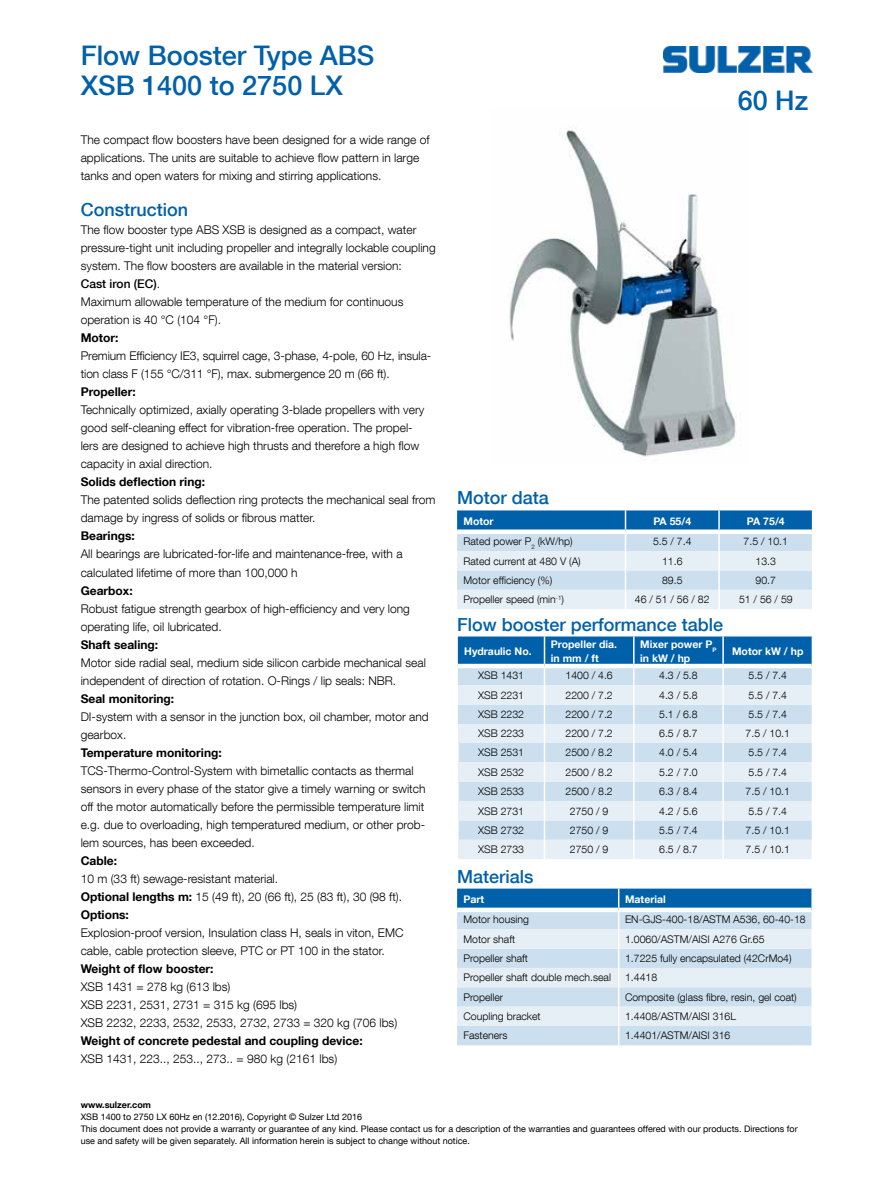
<style>
.page{position:relative;width:893px;height:1191px;background:#fff}
.page>*{position:absolute;margin:0;border:0;box-sizing:border-box;transform-origin:0 0}
.t1{font:500 27px/30px "Helvetica Neue LT Com";color:#0060a9}
.t2{font:500 18px "Helvetica Neue LT Com";color:#0060a9}
.t3{font:300 12px/18px "Helvetica Neue LT Com";color:#000}
.t4{font:700 12px "Helvetica Neue LT Com";color:#000}
.t5{font:300 10.5px "Helvetica Neue LT Com";color:#000}
.t6{font:700 10.5px/13.5px "Helvetica Neue LT Com";color:#fff}
.t7{font:9px/12px "Helvetica Neue LT Com";color:#000}
.t8{font:700 9px "Helvetica Neue LT Com";color:#000}
.s1{font-weight:500}
.s2{font-weight:700}
</style>
<div class="page">
<img style="left:663px;top:46px;width:149px;height:26px">
<img style="left:509px;top:127px;width:227px;height:330px">
<svg style="left:457px;top:510px;width:356px;height:99px;background:#b2cfe5"></svg>
<svg style="left:457px;top:636px;width:356px;height:223px;background:#c0d8e9"></svg>
<svg style="left:457px;top:888px;width:356px;height:157px;background:#bfd7e9"></svg>
<h1 class="t1" style="left:81px;top:40px;width:295px">Flow Booster Type ABS<br>XSB 1400 to 2750 LX</h1>
<p class="t3" style="left:81px;top:131px;width:350px">The compact flow boosters have been designed for a wide range of applications. The units are suitable to achieve flow pattern in large tanks and open waters for mixing and stirring applications.</p>
<h2 class="t2" style="left:81px;top:199px;width:109px">Construction</h2>
<p class="t3" style="left:81px;top:221px;width:356px">The flow booster type ABS XSB is designed as a compact, water pressure-tight unit including propeller and integrally lockable coupling system. The flow boosters are available in the material version:<br><span class="s1">Cast iron (EC)</span>.<br>Maximum allowable temperature of the medium for continuous operation is 40 °C (104 °F).</p>
<p class="t4" style="left:81px;top:330px;width:39px">Motor:</p>
<p class="t3" style="left:81px;top:347px;width:352px">Premium Efficiency IE3, squirrel cage, 3-phase, 4-pole, 60 Hz, insula&shy;tion class F (155 °C/311 °F), max. submergence 20 m (66 ft).</p>
<p class="t4" style="left:81px;top:384px;width:57px">Propeller:</p>
<p class="t3" style="left:81px;top:401px;width:345px">Technically optimized, axially operating 3-blade propellers with very good self-cleaning effect for vibration-free operation. The propel&shy;lers are designed to achieve high thrusts and therefore a high flow capacity in axial direction.</p>
<p class="t4" style="left:81px;top:474px;width:126px">Solids deflection ring:</p>
<p class="t3" style="left:81px;top:491px;width:356px">The patented solids deflection ring protects the mechanical seal from damage by ingress of solids or fibrous matter.</p>
<p class="t4" style="left:81px;top:528px;width:56px">Bearings:</p>
<p class="t3" style="left:81px;top:545px;width:323px">All bearings are lubricated-for-life and maintenance-free, with a calculated lifetime of more than 100,000 h</p>
<p class="t4" style="left:81px;top:582px;width:53px">Gearbox:</p>
<p class="t3" style="left:81px;top:599px;width:331px">Robust fatigue strength gearbox of high-efficiency and very long operating life, oil lubricated.</p>
<p class="t4" style="left:81px;top:636px;width:79px">Shaft sealing:</p>
<p class="t3" style="left:81px;top:653px;width:347px">Motor side radial seal, medium side silicon carbide mechanical seal independent of direction of rotation. O-Rings / lip seals: NBR.</p>
<p class="t4" style="left:81px;top:690px;width:95px">Seal monitoring:</p>
<p class="t3" style="left:81px;top:707px;width:350px">DI-system with a sensor in the junction box, oil chamber, motor and gearbox.</p>
<p class="t4" style="left:81px;top:744px;width:143px">Temperature monitoring:</p>
<p class="t3" style="left:81px;top:761px;width:346px">TCS-Thermo-Control-System with bimetallic contacts as thermal sensors in every phase of the stator give a timely warning or switch off the motor automatically before the permissible temperature limit e.g. due to overloading, high temperatured medium, or other prob&shy;lem sources, has been exceeded.</p>
<p class="t4" style="left:81px;top:852px;width:38px">Cable:</p>
<p class="t3" style="left:81px;top:869px;width:323px">10 m (33 ft) sewage-resistant material.<br><span class="s2">Optional lengths m:</span> 15 (49 ft), 20 (66 ft), 25 (83 ft), 30 (98 ft).<br><span class="s2">Options:</span></p>
<p class="t3" style="left:81px;top:923px;width:324px">Explosion-proof version, Insulation class H, seals in viton, EMC cable, cable protection sleeve, PTC or PT 100 in the stator.</p>
<p class="t4" style="left:81px;top:960px;width:134px">Weight of flow booster:</p>
<p class="t3" style="left:81px;top:977px;width:318px">XSB 1431 = 278 kg (613 lbs)<br>XSB 2231, 2531, 2731 = 315 kg (695 lbs)<br>XSB 2232, 2233, 2532, 2533, 2732, 2733 = 320 kg (706 lbs)</p>
<p class="t4" style="left:81px;top:1032px;width:283px">Weight of concrete pedestal and coupling device:</p>
<p class="t3" style="left:81px;top:1049px;width:258px">XSB 1431, 223.., 253.., 273.. = 980 kg (2161 lbs)</p>
<p class="t8" style="left:81px;top:1099px;width:72px">www.sulzer.com</p>
<p class="t7" style="left:81px;top:1110px;width:718px">XSB 1400 to 2750 LX 60Hz en (12.2016), Copyright © Sulzer Ltd 2016<br>This document does not provide a warranty or guarantee of any kind. Please contact us for a description of the warranties and guarantees offered with our products. Directions for use and safety will be given separately. All information herein is subject to change without notice.</p>
<h1 class="t1" style="left:738px;top:85px;width:72px">60 Hz</h1>
<h2 class="t2" style="left:457px;top:487px;width:93px">Motor data</h2>
<p class="t6" style="left:463px;top:514px;width:32px">Motor</p>
<p class="t6" style="left:653px;top:514px;width:39px">PA 55/4</p>
<p class="t6" style="left:747px;top:514px;width:39px">PA 75/4</p>
<p class="t5" style="left:463px;top:535px;width:111px">Rated power P<sub>2</sub> (kW/hp)</p>
<p class="t5" style="left:653px;top:535px;width:40px">5.5 / 7.4</p>
<p class="t5" style="left:744px;top:535px;width:46px">7.5 / 10.1</p>
<p class="t5" style="left:463px;top:554px;width:119px">Rated current at 480 V (A)</p>
<p class="t5" style="left:662px;top:554px;width:22px">11.6</p>
<p class="t5" style="left:756px;top:554px;width:22px">13.3</p>
<p class="t5" style="left:463px;top:574px;width:90px">Motor efficiency (%)</p>
<p class="t5" style="left:662px;top:574px;width:22px">89.5</p>
<p class="t5" style="left:756px;top:574px;width:22px">90.7</p>
<p class="t5" style="left:463px;top:593px;width:102px">Propeller speed (min<sup>-1</sup>)</p>
<p class="t5" style="left:635px;top:593px;width:76px">46 / 51 / 56 / 82</p>
<p class="t5" style="left:739px;top:593px;width:55px">51 / 56 / 59</p>
<h2 class="t2" style="left:457px;top:613px;width:268px">Flow booster performance table</h2>
<p class="t6" style="left:464px;top:644px;width:69px">Hydraulic No.</p>
<p class="t6" style="left:551px;top:637px;width:68px">Propeller dia. in mm / ft</p>
<p class="t6" style="left:640px;top:637px;width:78px">Mixer power P<sub>P </sub>in kW / hp</p>
<p class="t6" style="left:732px;top:644px;width:73px">Motor kW / hp</p>
<p class="t5" style="left:478px;top:669px;width:47px">XSB 1431</p>
<p class="t5" style="left:565px;top:669px;width:49px">1400 / 4.6</p>
<p class="t5" style="left:659px;top:669px;width:40px">4.3 / 5.8</p>
<p class="t5" style="left:748px;top:669px;width:40px">5.5 / 7.4</p>
<p class="t5" style="left:478px;top:688px;width:47px">XSB 2231</p>
<p class="t5" style="left:565px;top:688px;width:49px">2200 / 7.2</p>
<p class="t5" style="left:659px;top:688px;width:40px">4.3 / 5.8</p>
<p class="t5" style="left:748px;top:688px;width:40px">5.5 / 7.4</p>
<p class="t5" style="left:478px;top:708px;width:47px">XSB 2232</p>
<p class="t5" style="left:565px;top:708px;width:49px">2200 / 7.2</p>
<p class="t5" style="left:659px;top:708px;width:40px">5.1 / 6.8</p>
<p class="t5" style="left:748px;top:708px;width:40px">5.5 / 7.4</p>
<p class="t5" style="left:478px;top:727px;width:47px">XSB 2233</p>
<p class="t5" style="left:565px;top:727px;width:49px">2200 / 7.2</p>
<p class="t5" style="left:659px;top:727px;width:40px">6.5 / 8.7</p>
<p class="t5" style="left:746px;top:727px;width:46px">7.5 / 10.1</p>
<p class="t5" style="left:478px;top:746px;width:47px">XSB 2531</p>
<p class="t5" style="left:565px;top:746px;width:49px">2500 / 8.2</p>
<p class="t5" style="left:659px;top:746px;width:40px">4.0 / 5.4</p>
<p class="t5" style="left:748px;top:746px;width:40px">5.5 / 7.4</p>
<p class="t5" style="left:478px;top:765px;width:47px">XSB 2532</p>
<p class="t5" style="left:565px;top:765px;width:49px">2500 / 8.2</p>
<p class="t5" style="left:659px;top:765px;width:40px">5.2 / 7.0</p>
<p class="t5" style="left:748px;top:765px;width:40px">5.5 / 7.4</p>
<p class="t5" style="left:478px;top:785px;width:47px">XSB 2533</p>
<p class="t5" style="left:565px;top:785px;width:49px">2500 / 8.2</p>
<p class="t5" style="left:659px;top:785px;width:40px">6.3 / 8.4</p>
<p class="t5" style="left:746px;top:785px;width:46px">7.5 / 10.1</p>
<p class="t5" style="left:478px;top:804px;width:47px">XSB 2731</p>
<p class="t5" style="left:570px;top:804px;width:40px">2750 / 9</p>
<p class="t5" style="left:659px;top:804px;width:40px">4.2 / 5.6</p>
<p class="t5" style="left:748px;top:804px;width:40px">5.5 / 7.4</p>
<p class="t5" style="left:478px;top:823px;width:47px">XSB 2732</p>
<p class="t5" style="left:570px;top:823px;width:40px">2750 / 9</p>
<p class="t5" style="left:659px;top:823px;width:40px">5.5 / 7.4</p>
<p class="t5" style="left:746px;top:823px;width:46px">7.5 / 10.1</p>
<p class="t5" style="left:478px;top:843px;width:47px">XSB 2733</p>
<p class="t5" style="left:570px;top:843px;width:40px">2750 / 9</p>
<p class="t5" style="left:659px;top:843px;width:40px">6.5 / 8.7</p>
<p class="t5" style="left:746px;top:843px;width:46px">7.5 / 10.1</p>
<h2 class="t2" style="left:457px;top:865px;width:78px">Materials</h2>
<p class="t6" style="left:463px;top:892px;width:22px">Part</p>
<p class="t6" style="left:625px;top:892px;width:42px">Material</p>
<p class="t5" style="left:463px;top:913px;width:67px">Motor housing</p>
<p class="t5" style="left:625px;top:913px;width:182px">EN-GJS-400-18/ASTM A536, 60-40-18</p>
<p class="t5" style="left:463px;top:932px;width:53px">Motor shaft</p>
<p class="t5" style="left:625px;top:932px;width:141px">1.0060/ASTM/AISI A276 Gr.65</p>
<p class="t5" style="left:463px;top:952px;width:66px">Propeller shaft</p>
<p class="t5" style="left:625px;top:952px;width:168px">1.7225 fully encapsulated (42CrMo4)</p>
<p class="t5" style="left:463px;top:971px;width:149px">Propeller shaft double mech.seal</p>
<p class="t5" style="left:625px;top:971px;width:34px">1.4418</p>
<p class="t5" style="left:463px;top:990px;width:41px">Propeller</p>
<p class="t5" style="left:625px;top:990px;width:173px">Composite (glass fibre, resin, gel coat)</p>
<p class="t5" style="left:463px;top:1010px;width:79px">Coupling bracket</p>
<p class="t5" style="left:625px;top:1010px;width:112px">1.4408/ASTM/AISI 316L</p>
<p class="t5" style="left:463px;top:1029px;width:46px">Fasteners</p>
<p class="t5" style="left:625px;top:1029px;width:107px">1.4401/ASTM/AISI 316</p>
</div>
